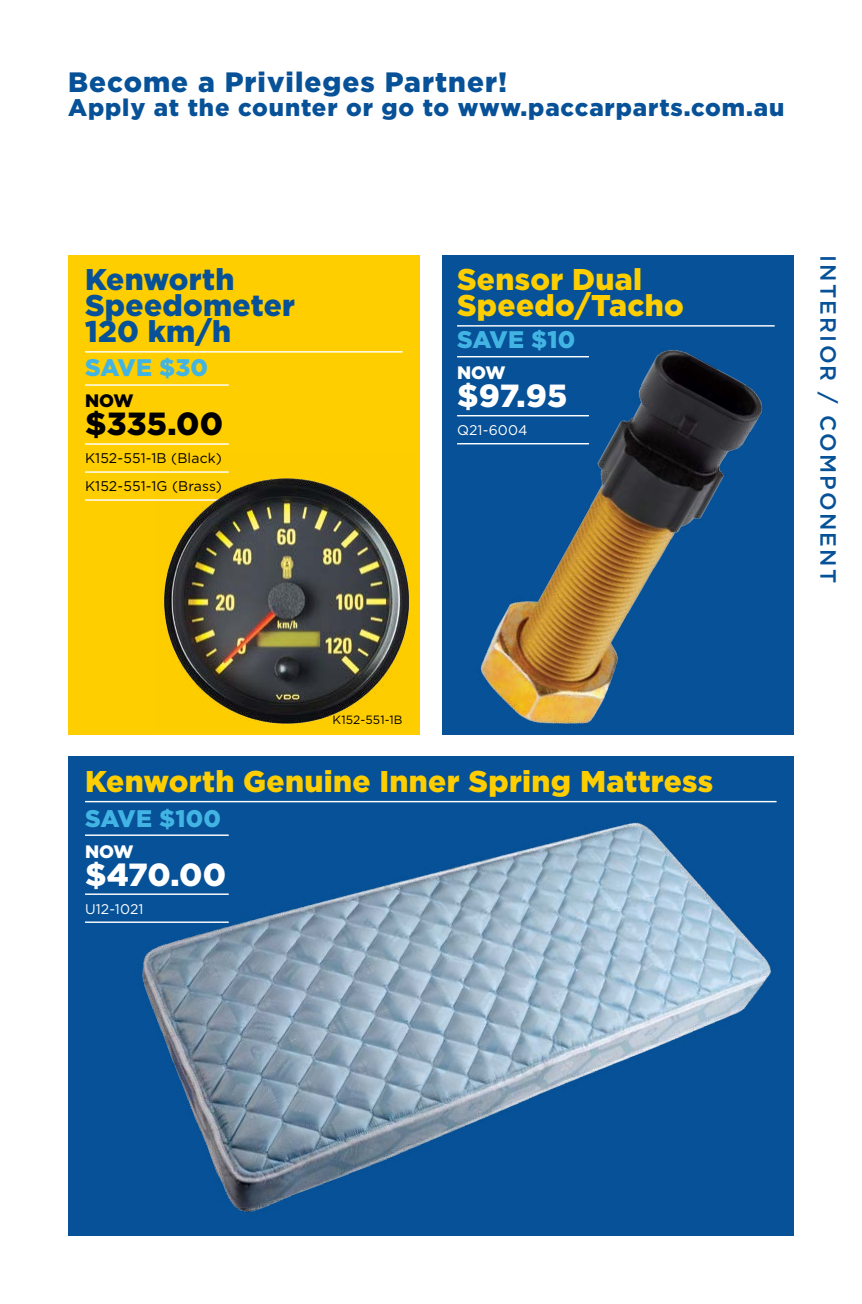
<style>
.page{position:relative;width:862px;height:1304px;background:#fff}
.page>*{position:absolute;margin:0;border:0;box-sizing:border-box;transform-origin:0 0}
.t1{font:900 32px "Gotham";letter-spacing:-.005em;color:#fff}
.t2{font:900 32px "Gotham";color:#000}
.t3{font:900 30px/26px "Gotham";letter-spacing:.01em;color:#ffce00}
.t4{font:900 30px/26px "Gotham";letter-spacing:.01em;color:#065197}
.t5{font:900 28px "Gotham";letter-spacing:.035em;color:#065197}
.t6{font:900 24px "Gotham";letter-spacing:.035em;color:#065197}
.t7{font:900 24px "Gotham";letter-spacing:.01em;color:#42b4e4}
.t8{font:500 22px "Gotham";letter-spacing:.1em;color:#065197}
.t9{font:900 18px "Gotham";letter-spacing:-.02em;color:#fff}
.t10{font:900 18px "Gotham";color:#000}
.t11{font:14px/28px "Gotham";letter-spacing:.01em;color:#000}
.t12{font:14px "Gotham";letter-spacing:.01em;color:#fff}
.t13{font:12px "Gotham";letter-spacing:.01em;color:#000}
</style>
<div class="page">
<div style="left:68px;top:255px;width:352px;height:479px;background:#ffce00"></div>
<div style="left:442px;top:255px;width:352px;height:479px;background:#065197"></div>
<hr style="left:457px;top:325px;width:317px;height:2px;background:#fff">
<hr style="left:457px;top:356px;width:132px;height:1px;background:#fff">
<hr style="left:457px;top:415px;width:132px;height:1px;background:#fff">
<hr style="left:457px;top:443px;width:132px;height:1px;background:#fff">
<hr style="left:85px;top:351px;width:318px;height:2px;background:#fff">
<img style="left:472px;top:325px;width:303px;height:301px">
<hr style="left:85px;top:384px;width:144px;height:2px;background:#fff">
<hr style="left:85px;top:443px;width:144px;height:2px;background:#fff">
<hr style="left:85px;top:471px;width:144px;height:2px;background:#fff">
<hr style="left:85px;top:499px;width:144px;height:2px;background:#fff">
<img style="left:155px;top:471px;width:255px;height:155px">
<img style="left:68px;top:626px;width:726px;height:610px">
<p class="t5" style="left:68px;top:63px;width:440px">Become a Privileges Partner!</p>
<p class="t6" style="left:68px;top:91px;width:718px">Apply at the counter or go to www.paccarparts.com.au</p>
<p class="t4" style="left:85px;top:267px;width:211px">Kenworth<br>Speedometer<br>120 km/h</p>
<p class="t7" style="left:85px;top:351px;width:124px">SAVE $30</p>
<p class="t10" style="left:85px;top:389px;width:50px">NOW</p>
<p class="t2" style="left:85px;top:402px;width:140px">$335.00</p>
<p class="t11" style="left:85px;top:444px;width:138px">K152-551-1B (Black)<br>K152-551-1G (Brass)</p>
<p class="t3" style="left:457px;top:267px;width:228px">Sensor Dual<br>Speedo/Tacho</p>
<p class="t7" style="left:457px;top:323px;width:120px">SAVE $10</p>
<p class="t9" style="left:457px;top:360px;width:50px">NOW</p>
<p class="t1" style="left:457px;top:374px;width:112px">$97.95</p>
<p class="t12" style="left:457px;top:421px;width:72px">Q21-6004</p>
<p class="t13" style="left:333px;top:712px;width:71px">K152-551-1B</p>
<p class="t3" style="left:85px;top:768px;width:629px">Kenworth Genuine Inner Spring Mattress</p>
<p class="t7" style="left:85px;top:801px;width:137px">SAVE $100</p>
<p class="t9" style="left:85px;top:839px;width:50px">NOW</p>
<p class="t1" style="left:85px;top:852px;width:143px">$470.00</p>
<p class="t12" style="left:85px;top:900px;width:60px">U12-1021</p>
<p class="t8" style="left:842px;top:255px;width:330px;rotate:90deg">INTERIOR / COM PONENT</p>
</div>
